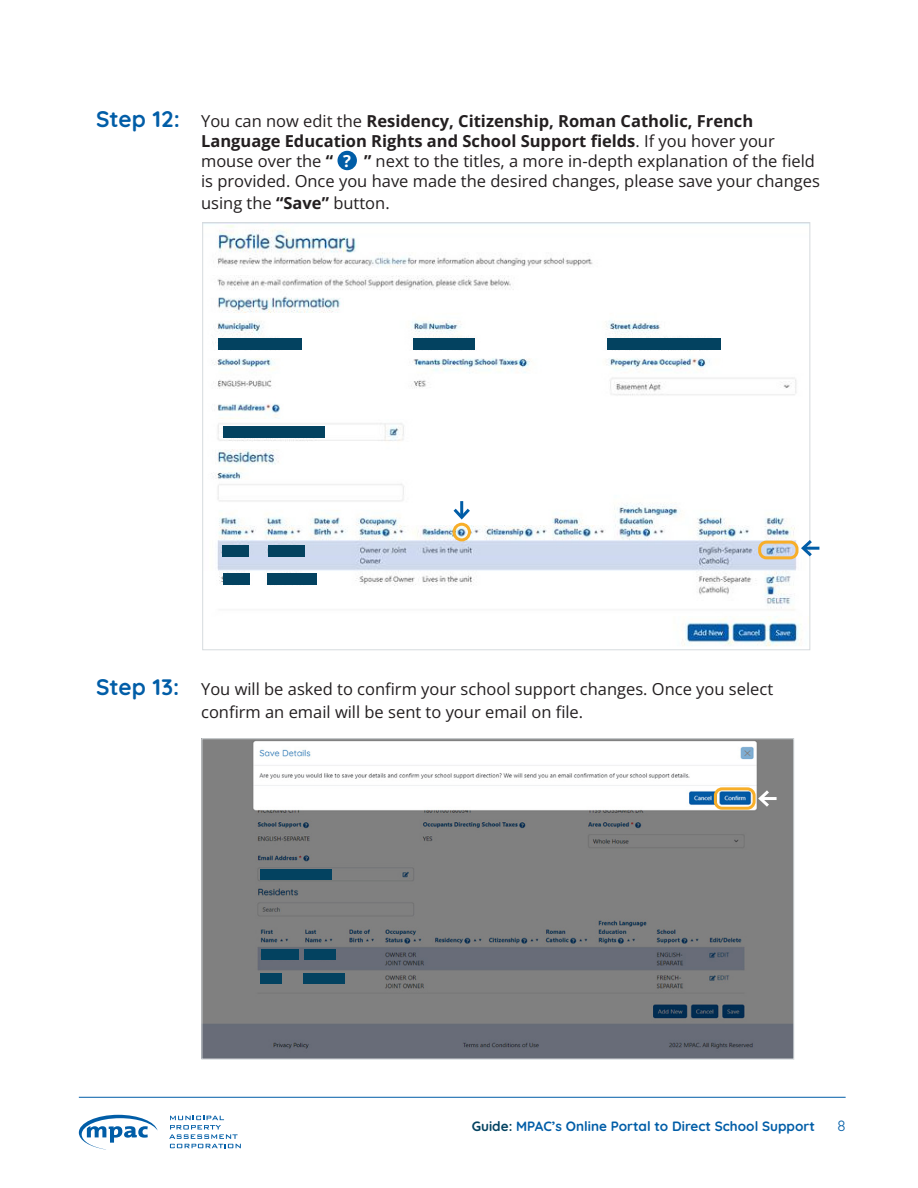
<style>
.page{position:relative;width:918px;height:1188px;background:#fff}
.page>*{position:absolute;margin:0;border:0;box-sizing:border-box;transform-origin:0 0}
.t1{font:16.5px/19.8px "Open Sans";color:#231f20}
.t2{font:300 15px "Quicksand";color:#015da7}
.t3{font:300 13.5px "Quicksand";color:#015da7}
.s1{font-family:"Quicksand";font-weight:300;font-size:22.5px;color:#015da7}
.s2{font-weight:700}
.s3{font-weight:700;color:#fff}
.s4{color:#034260}
</style>
<div class="page">
<hr style="left:79px;top:1097px;width:767px;height:1px;background:#015da7">
<svg style="left:79px;top:1115px;width:79px;height:35px"></svg>
<svg style="left:169px;top:1116px;width:72px;height:32px"></svg>
<div style="left:337px;top:151px;width:20px;height:19px;background:#015da7;border-radius:50%"></div>
<img style="left:211px;top:224px;width:591px;height:423px">
<div style="left:758px;top:541px;width:40px;height:18px;border:3px solid #f7ae29;border-radius:7px"></div>
<div style="left:414px;top:338px;width:61px;height:11px;background:#034260"></div>
<div style="left:608px;top:338px;width:113px;height:11px;background:#034260"></div>
<div style="left:223px;top:573px;width:26px;height:11px;background:#034260"></div>
<div style="left:267px;top:573px;width:50px;height:11px;background:#034260"></div>
<img style="left:204px;top:740px;width:588px;height:318px">
<div style="left:714px;top:787px;width:42px;height:23px;border:3px solid #f7ae29;border-radius:7px"></div>
<hr style="left:803px;top:547px;width:16px;height:3px;background:#015da7">
<svg style="left:799px;top:537px;width:16px;height:23px"></svg>
<hr style="left:760px;top:797px;width:17px;height:3px;background:#fff">
<svg style="left:756px;top:787px;width:16px;height:23px"></svg>
<div style="left:453px;top:523px;width:18px;height:18px;border:3px solid #f7ae29;border-radius:50%"></div>
<hr style="left:460px;top:501px;width:3px;height:16px;background:#015da7">
<svg style="left:450px;top:505px;width:23px;height:17px"></svg>
<div style="left:218px;top:338px;width:84px;height:11px;background:#034260"></div>
<div style="left:260px;top:870px;width:72px;height:10px;background:#034260"></div>
<div style="left:261px;top:950px;width:38px;height:10px;background:#034260"></div>
<div style="left:305px;top:950px;width:31px;height:10px;background:#034260"></div>
<div style="left:260px;top:974px;width:22px;height:10px;background:#034260"></div>
<div style="left:303px;top:974px;width:42px;height:10px;background:#034260"></div>
<div style="left:222px;top:545px;width:26px;height:11px;background:#034260"></div>
<div style="left:268px;top:545px;width:37px;height:11px;background:#034260"></div>
<div style="left:224px;top:427px;width:101px;height:11px;background:#034260"></div>
<p class="t1" style="left:201px;top:111px;width:620px;text-indent:-105px"><span class="s1">Step 12:</span> You can now edit the <span class="s2">Residency, Citizenship, Roman Catholic, French Language Education Rights and School Support fields</span>. If you hover your mouse over the <span class="s2">“</span> <span class="s3">?</span> <span class="s2">”</span> next to the titles, a more in-depth explanation of the field is provided. Once you have made the desired changes, please save your changes</p>
<p class="t1" style="left:201px;top:193px;width:190px">using the <span class="s2">“Save”</span> button.</p>
<p class="t1" style="left:201px;top:677px;width:574px;line-height:22.5px;text-indent:-105px"><span class="s1">Step 13:</span> You will be asked to confirm your school support changes. Once you select confirm an email will be sent to your email on file.</p>
<p class="t3" style="left:472px;top:1116px;width:345px"><span class="s4">Guide:</span> MPAC’s Online Portal to Direct School Support</p>
<p class="t2" style="left:838px;top:1114px;width:10px">8</p>
</div>
